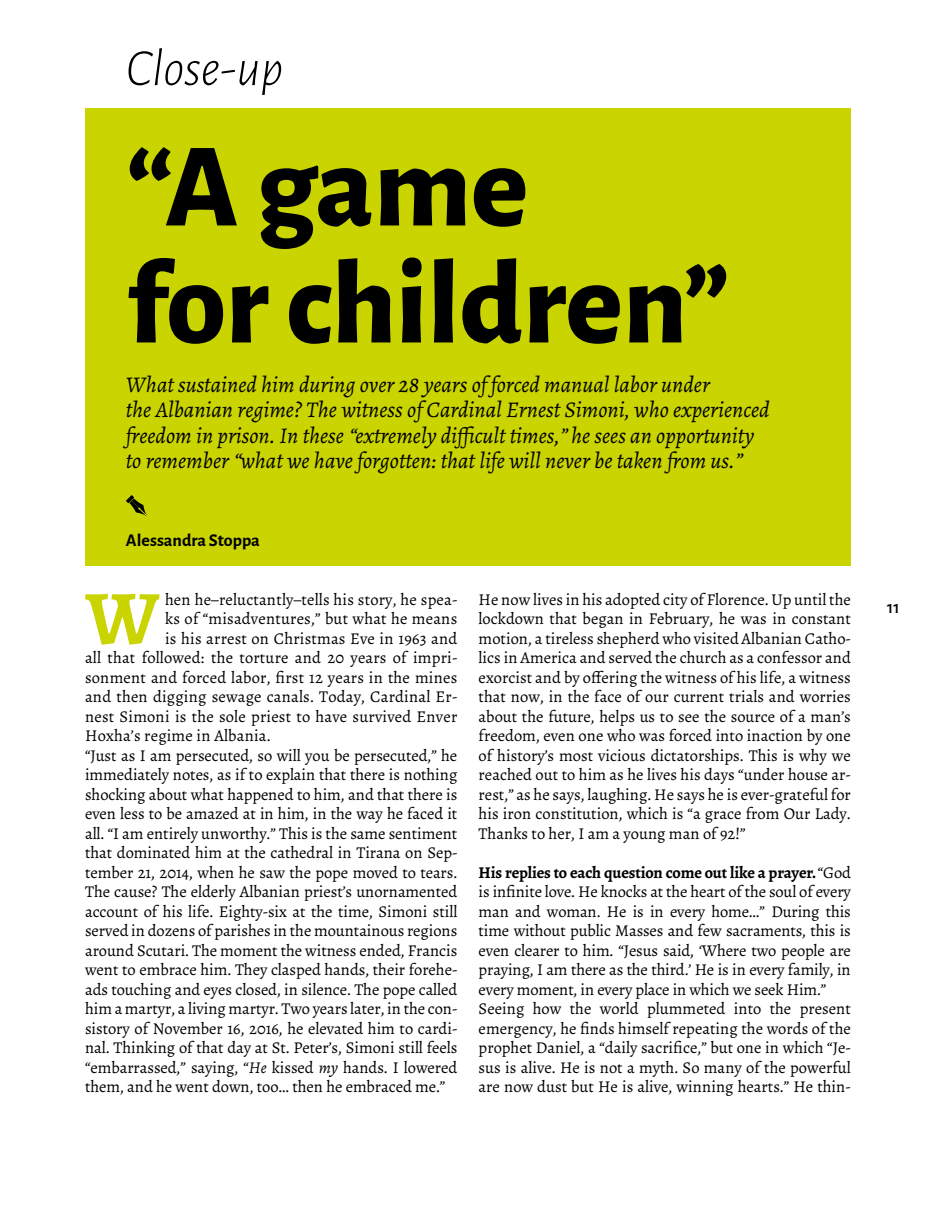
<style>
.page{position:relative;width:936px;height:1212px;background:#fff}
.page>*{position:absolute;margin:0;border:0;box-sizing:border-box;transform-origin:0 0}
.t1{font:800 120px/117px "Alegreya Sans";color:#000}
.t2{font:700 76.65px "Alegreya";color:#c9d400}
.t3{font:italic 300 52.5px "Alegreya Sans";color:#000}
.t4{font:italic 22.5px/25.5px "Alegreya";color:#000}
.t5{font:700 18px "Alegreya Sans";color:#000}
.t6{font:500 18px "Alegreya Sans";color:#000}
.t7{font:16.5px/19.5px "Alegreya";letter-spacing:-.005em;color:#000;text-align:justify}
.s1{font-style:italic}
.s2{font-weight:700}
</style>
<div class="page">
<div style="left:85px;top:108px;width:765px;height:984px;background:#c9d400"></div>
<div style="left:65px;top:566px;width:800px;height:537px;background:#fff"></div>
<svg style="left:126px;top:495px;width:21px;height:22px"></svg>
<h3 class="t3" style="left:126px;top:34px;width:159px">Close-up</h3>
<h1 class="t1" style="left:126px;top:119px;width:605px">“A game<br>for children”</h1>
<p class="t4" style="left:126px;top:371px;width:645px">What sustained him during over 28 years of forced manual labor under<br>the Albanian regime? The witness of Cardinal Ernest Simoni, who experienced freedom in prison. In these “extremely difficult times,” he sees an opportunity to remember “what we have forgotten: that life will never be taken from us.”</p>
<p class="t5" style="left:126px;top:527px;width:136px">Alessandra Stoppa</p>
<h2 class="t2" style="left:85px;top:569px;width:75px">W</h2>
<p class="t7" style="left:165px;top:589px;width:294px">hen he–reluctantly–tells his story, he spea-</p>
<p class="t7" style="left:165px;top:609px;width:294px">ks of “misadventures,” but what he means</p>
<p class="t7" style="left:165px;top:628px;width:294px">is his arrest on Christmas Eve in 1963 and</p>
<p class="t7" style="left:85px;top:648px;width:374px">all that followed: the torture and 20 years of impri-</p>
<p class="t7" style="left:85px;top:667px;width:374px">sonment and forced labor, first 12 years in the mines</p>
<p class="t7" style="left:85px;top:687px;width:374px">and then digging sewage canals. Today, Cardinal Er-</p>
<p class="t7" style="left:85px;top:706px;width:374px">nest Simoni is the sole priest to have survived Enver</p>
<p class="t7" style="left:85px;top:726px;width:187px">Hoxha’s regime in Albania.</p>
<p class="t7" style="left:85px;top:745px;width:374px">“Just as I am persecuted, so will you be persecuted,” he</p>
<p class="t7" style="left:85px;top:765px;width:374px">immediately notes, as if to explain that there is nothing</p>
<p class="t7" style="left:85px;top:784px;width:374px">shocking about what happened to him, and that there is</p>
<p class="t7" style="left:85px;top:804px;width:374px">even less to be amazed at in him, in the way he faced it</p>
<p class="t7" style="left:85px;top:823px;width:374px">all. “I am entirely unworthy.” This is the same sentiment</p>
<p class="t7" style="left:85px;top:843px;width:374px">that dominated him at the cathedral in Tirana on Sep-</p>
<p class="t7" style="left:85px;top:862px;width:374px">tember 21, 2014, when he saw the pope moved to tears.</p>
<p class="t7" style="left:85px;top:882px;width:374px">The cause? The elderly Albanian priest’s unornamented</p>
<p class="t7" style="left:85px;top:901px;width:374px">account of his life. Eighty-six at the time, Simoni still</p>
<p class="t7" style="left:85px;top:921px;width:374px">served in dozens of parishes in the mountainous regions</p>
<p class="t7" style="left:85px;top:940px;width:374px">around Scutari. The moment the witness ended, Francis</p>
<p class="t7" style="left:85px;top:960px;width:374px">went to embrace him. They clasped hands, their forehe-</p>
<p class="t7" style="left:85px;top:979px;width:374px">ads touching and eyes closed, in silence. The pope called</p>
<p class="t7" style="left:85px;top:999px;width:374px">him a martyr, a living martyr. Two years later, in the con-</p>
<p class="t7" style="left:85px;top:1018px;width:374px">sistory of November 16, 2016, he elevated him to cardi-</p>
<p class="t7" style="left:85px;top:1038px;width:374px">nal. Thinking of that day at St. Peter’s, Simoni still feels</p>
<p class="t7" style="left:85px;top:1057px;width:374px">“embarrassed,” saying, “<span class="s1">He</span> kissed <span class="s1">my</span> hands. I lowered</p>
<p class="t7" style="left:85px;top:1077px;width:362px">them, and he went down, too… then he embraced me.”</p>
<p class="t7" style="left:478px;top:589px;width:374px">He now lives in his adopted city of Florence. Up until the lockdown that began in February, he was in constant motion, a tireless shepherd who visited Albanian Catho&shy;lics in America and served the church as a confessor and exorcist and by offering the witness of his life, a witness that now, in the face of our current trials and worries about the future, helps us to see the source of a man’s freedom, even one who was forced into inaction by one of history’s most vicious dictatorships. This is why we reached out to him as he lives his days “under house ar&shy;rest,” as he says, laughing. He says he is ever-grateful for his iron constitution, which is “a grace from Our Lady.<br>Thanks to her, I am a young man of 92!”</p>
<p class="t7" style="left:478px;top:862px;width:374px;text-align:left"><span class="s2">His replies to each question come out like a prayer.</span> “God is infinite love. He knocks at the heart of the soul of every man and woman. He is in every home…” During this time without public Masses and few sacraments, this is even clearer to him. “Jesus said, ‘Where two people are praying, I am there as the third.’ He is in every family, in every moment, in every place in which we seek Him.” Seeing how the world plummeted into the present emergency, he finds himself repeating the words of the prophet Daniel, a “daily sacrifice,” but one in which “Je&shy;sus is alive. He is not a myth. So many of the powerful are now dust but He is alive, winning hearts.” He thin-</p>
<p class="t6" style="left:887px;top:595px;width:14px">11</p>
</div>
